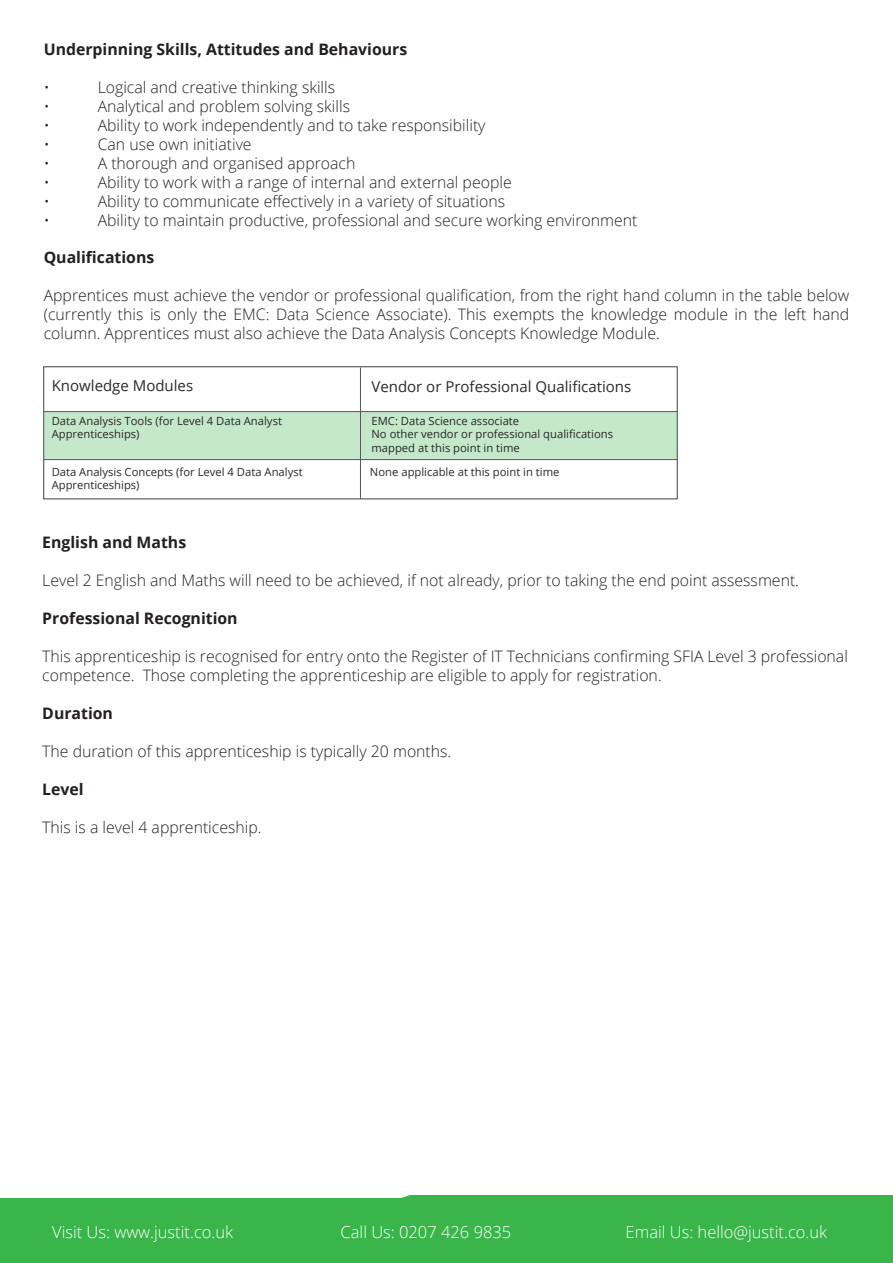
<style>
.page{position:relative;width:893px;height:1263px;background:#fff}
.page>*{position:absolute;margin:0;border:0;box-sizing:border-box;transform-origin:0 0}
.t1{font:300 16.5px "Open Sans";color:#fff}
.t2{font:300 15.9px/19px "Open Sans";color:#231f20;text-align:justify}
.t3{font:700 15.9px "Open Sans";color:#231f20}
.t4{font:15px "Open Sans";color:#282929}
.t5{font:11.25px/13.5px "Open Sans";color:#282929}
</style>
<div class="page">
<div style="left:0;top:1199px;width:893px;height:64px;background:#3ab54a"></div>
<svg style="left:218px;top:1195px;width:675px;height:4px"></svg>
<div style="left:43px;top:366px;width:635px;height:133px;background:#fff;border:1px solid #3e3e3f"></div>
<div style="left:44px;top:411px;width:633px;height:49px;background:#c4e8c9"></div>
<hr style="left:360px;top:367px;width:1px;height:132px;background:#57585a">
<hr style="left:44px;top:459px;width:633px;height:1px;background:#57585a">
<hr style="left:44px;top:411px;width:633px;height:1px;background:#57585a">
<p class="t3" style="left:44px;top:38px;width:365px">Underpinning Skills, Attitudes and Behaviours</p>
<p class="t2" style="left:44px;top:77px;width:7px">•</p>
<p class="t2" style="left:98px;top:77px;width:239px">Logical and creative thinking skills</p>
<p class="t2" style="left:44px;top:96px;width:7px">•</p>
<p class="t2" style="left:98px;top:96px;width:254px">Analytical and problem solving skills</p>
<p class="t2" style="left:44px;top:115px;width:7px">•</p>
<p class="t2" style="left:98px;top:115px;width:389px">Ability to work independently and to take responsibility</p>
<p class="t2" style="left:44px;top:134px;width:7px">•</p>
<p class="t2" style="left:98px;top:134px;width:155px">Can use own initiative</p>
<p class="t2" style="left:44px;top:153px;width:7px">•</p>
<p class="t2" style="left:98px;top:153px;width:259px">A thorough and organised approach</p>
<p class="t2" style="left:44px;top:172px;width:7px">•</p>
<p class="t2" style="left:98px;top:172px;width:415px">Ability to work with a range of internal and external people</p>
<p class="t2" style="left:44px;top:191px;width:7px">•</p>
<p class="t2" style="left:98px;top:191px;width:409px">Ability to communicate effectively in a variety of situations</p>
<p class="t2" style="left:44px;top:210px;width:7px">•</p>
<p class="t2" style="left:98px;top:210px;width:541px">Ability to maintain productive, professional and secure working environment</p>
<p class="t3" style="left:44px;top:246px;width:112px">Qualifications</p>
<p class="t2" style="left:44px;top:285px;width:807px">Apprentices must achieve the vendor or professional qualification, from the right hand column in the table below (currently this is only the EMC: Data Science Associate). This exempts the knowledge module in the left hand column. Apprentices must also achieve the Data Analysis Concepts Knowledge Module.</p>
<p class="t4" style="left:52px;top:375px;width:143px">Knowledge Modules</p>
<p class="t5" style="left:52px;top:414px;width:232px">Data Analysis Tools (for Level 4 Data Analyst<br>Apprenticeships)</p>
<p class="t4" style="left:371px;top:377px;width:261px">Vendor or Professional Qualifications</p>
<p class="t5" style="left:371px;top:414px;width:243px">EMC: Data Science associate<br>No other vendor or professional qualifications mapped at this point in time</p>
<p class="t5" style="left:52px;top:464px;width:252px">Data Analysis Concepts (for Level 4 Data Analyst<br>Apprenticeships)</p>
<p class="t5" style="left:370px;top:464px;width:191px">None applicable at this point in time</p>
<p class="t3" style="left:42px;top:531px;width:145px">English and Maths</p>
<p class="t2" style="left:42px;top:570px;width:758px">Level 2 English and Maths will need to be achieved, if not already, prior to taking the end point assessment.</p>
<p class="t3" style="left:42px;top:607px;width:197px">Professional Recognition</p>
<p class="t2" style="left:42px;top:646px;width:807px">This apprenticeship is recognised for entry onto the Register of IT Technicians confirming SFIA Level 3 professional competence. Those completing the apprenticeship are eligible to apply for registration.</p>
<p class="t3" style="left:42px;top:702px;width:72px">Duration</p>
<p class="t2" style="left:42px;top:741px;width:411px">The duration of this apprenticeship is typically 20 months.</p>
<p class="t3" style="left:42px;top:778px;width:43px">Level</p>
<p class="t2" style="left:42px;top:817px;width:221px">This is a level 4 apprenticeship.</p>
<p class="t1" style="left:52px;top:1220px;width:182px">Visit Us: www.justit.co.uk</p>
<p class="t1" style="left:341px;top:1220px;width:172px">Call Us: 0207 426 9835</p>
<p class="t1" style="left:626px;top:1220px;width:203px">Email Us: hello@justit.co.uk</p>
</div>
